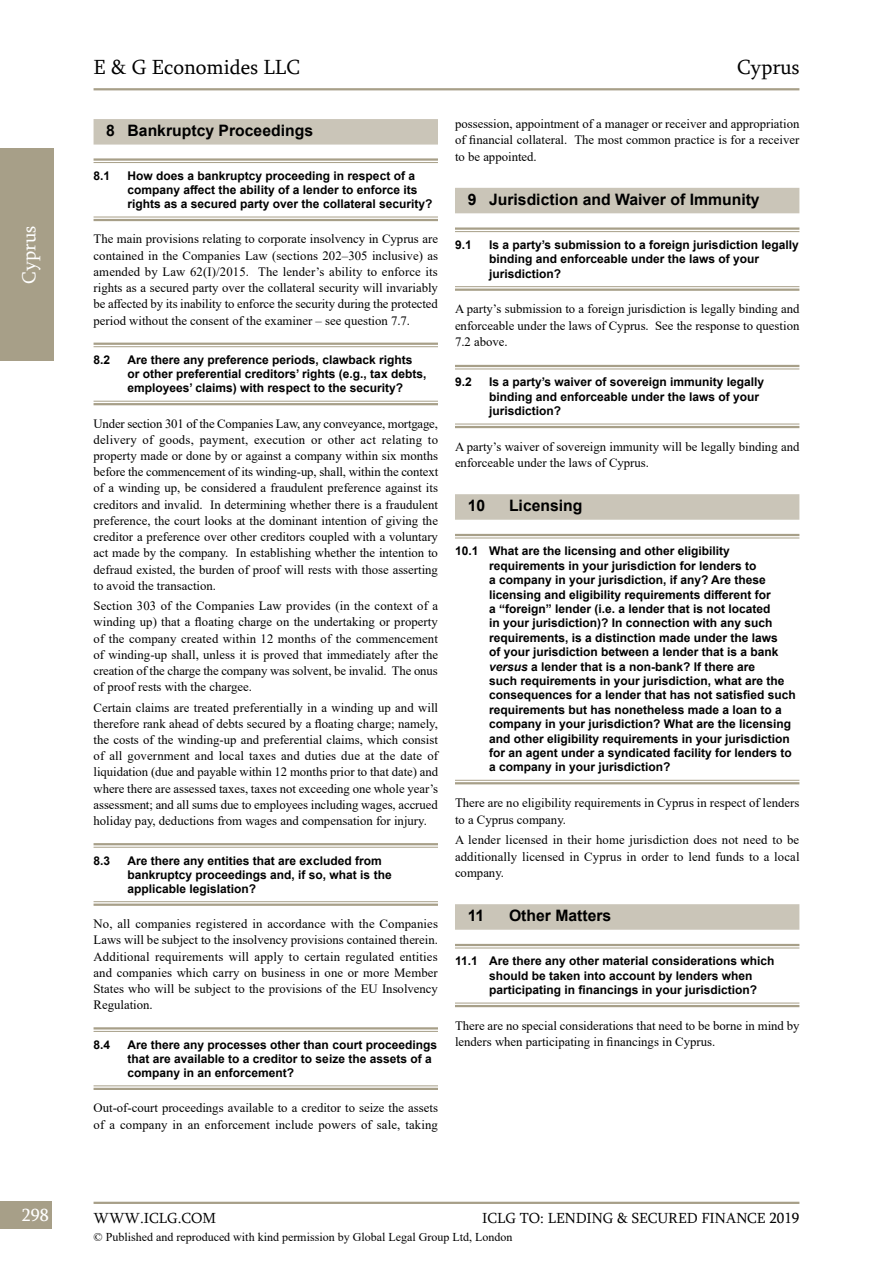
<style>
.page{position:relative;width:893px;height:1263px;background:#fff}
.page>*{position:absolute;margin:0;border:0;box-sizing:border-box;transform-origin:0 0}
.t1{font:21px "Sylfaen";color:#000}
.t2{font:19.5px "Sylfaen";color:#fff}
.t3{font:18px "Sylfaen";color:#fff}
.t4{font:700 15.75px "Arial";color:#000}
.t5{font:15px "Sylfaen";color:#000}
.t6{font:12.75px/16.2px "Times New Roman";color:#000;text-align:justify}
.t7{font:700 12px/14.4px "Arial";color:#000}
.t8{font:12px "Times New Roman";color:#000}
.s1{font-style:italic}
</style>
<div class="page">
<div style="left:0;top:1201px;width:52px;height:28px;background:#a79f88"></div>
<hr style="left:94px;top:1202px;width:705px;height:2px;background:#a79f88">
<div style="left:0;top:148px;width:53px;height:213px;background:#a79f88"></div>
<div style="left:455px;top:188px;width:344px;height:25px;background:#cac5b8"></div>
<hr style="left:455px;top:227px;width:344px;height:3px;background:#a79f88">
<hr style="left:455px;top:231px;width:344px;height:1px;background:#a79f88">
<hr style="left:455px;top:286px;width:344px;height:1px;background:#a79f88">
<hr style="left:455px;top:289px;width:344px;height:2px;background:#a79f88">
<hr style="left:455px;top:365px;width:344px;height:2px;background:#a79f88">
<hr style="left:455px;top:369px;width:344px;height:1px;background:#a79f88">
<hr style="left:455px;top:424px;width:344px;height:1px;background:#a79f88">
<hr style="left:455px;top:426px;width:344px;height:2px;background:#a79f88">
<div style="left:455px;top:494px;width:344px;height:26px;background:#cac5b8"></div>
<hr style="left:455px;top:534px;width:344px;height:2px;background:#a79f88">
<hr style="left:455px;top:538px;width:344px;height:1px;background:#a79f88">
<hr style="left:455px;top:780px;width:344px;height:1px;background:#a79f88">
<hr style="left:455px;top:782px;width:344px;height:2px;background:#a79f88">
<div style="left:455px;top:904px;width:344px;height:26px;background:#cac5b8"></div>
<hr style="left:455px;top:944px;width:344px;height:2px;background:#a79f88">
<hr style="left:455px;top:948px;width:344px;height:1px;background:#a79f88">
<hr style="left:455px;top:1003px;width:344px;height:1px;background:#a79f88">
<hr style="left:455px;top:1005px;width:344px;height:2px;background:#a79f88">
<div style="left:94px;top:119px;width:344px;height:26px;background:#cac5b8"></div>
<hr style="left:94px;top:158px;width:344px;height:3px;background:#a79f88">
<hr style="left:94px;top:162px;width:344px;height:1px;background:#a79f88">
<hr style="left:94px;top:217px;width:344px;height:1px;background:#a79f88">
<hr style="left:94px;top:219px;width:344px;height:2px;background:#a79f88">
<hr style="left:94px;top:343px;width:344px;height:2px;background:#a79f88">
<hr style="left:94px;top:346px;width:344px;height:1px;background:#a79f88">
<hr style="left:94px;top:401px;width:344px;height:1px;background:#a79f88">
<hr style="left:94px;top:403px;width:344px;height:2px;background:#a79f88">
<hr style="left:94px;top:843px;width:344px;height:2px;background:#a79f88">
<hr style="left:94px;top:847px;width:344px;height:1px;background:#a79f88">
<hr style="left:94px;top:901px;width:344px;height:1px;background:#a79f88">
<hr style="left:94px;top:903px;width:344px;height:3px;background:#a79f88">
<hr style="left:94px;top:1027px;width:344px;height:2px;background:#a79f88">
<hr style="left:94px;top:1031px;width:344px;height:1px;background:#a79f88">
<hr style="left:94px;top:1085px;width:344px;height:1px;background:#a79f88">
<hr style="left:94px;top:1088px;width:344px;height:2px;background:#a79f88">
<hr style="left:94px;top:88px;width:705px;height:2px;background:#a79f88">
<h2 class="t2" style="left:16px;top:284px;width:59px;rotate:-90deg">Cyprus</h2>
<h1 class="t1" style="left:94px;top:53px;width:208px">E &amp; G Economides LLC</h1>
<h1 class="t1" style="left:737px;top:53px;width:64px">Cyprus</h1>
<p class="t4" style="left:106px;top:119px;width:208px">8 Bankruptcy Proceedings</p>
<p class="t7" style="left:94px;top:169px;width:18px">8.1</p>
<p class="t7" style="left:128px;top:169px;width:306px">How does a bankruptcy proceeding in respect of a company affect the ability of a lender to enforce its rights as a secured party over the collateral security?</p>
<p class="t6" style="left:94px;top:231px;width:346px">The main provisions relating to corporate insolvency in Cyprus are contained in the Companies Law (sections 202–305 inclusive) as amended by Law 62(I)/2015. The lender’s ability to enforce its rights as a secured party over the collateral security will invariably be affected by its inability to enforce the security during the protected period without the consent of the examiner – see question 7.7.</p>
<p class="t7" style="left:94px;top:353px;width:18px">8.2</p>
<p class="t7" style="left:128px;top:353px;width:300px">Are there any preference periods, clawback rights or other preferential creditors’ rights (e.g., tax debts, employees’ claims) with respect to the security?</p>
<p class="t6" style="left:94px;top:415px;width:346px">Under section 301 of the Companies Law, any conveyance, mortgage, delivery of goods, payment, execution or other act relating to property made or done by or against a company within six months before the commencement of its winding-up, shall, within the context of a winding up, be considered a fraudulent preference against its creditors and invalid. In determining whether there is a fraudulent preference, the court looks at the dominant intention of giving the creditor a preference over other creditors coupled with a voluntary act made by the company. In establishing whether the intention to defraud existed, the burden of proof will rests with those asserting to avoid the transaction.</p>
<p class="t6" style="left:94px;top:597px;width:346px">Section 303 of the Companies Law provides (in the context of a winding up) that a floating charge on the undertaking or property of the company created within 12 months of the commencement of winding-up shall, unless it is proved that immediately after the creation of the charge the company was solvent, be invalid. The onus of proof rests with the chargee.</p>
<p class="t6" style="left:94px;top:699px;width:346px">Certain claims are treated preferentially in a winding up and will therefore rank ahead of debts secured by a floating charge; namely, the costs of the winding-up and preferential claims, which consist of all government and local taxes and duties due at the date of liquidation (due and payable within 12 months prior to that date) and where there are assessed taxes, taxes not exceeding one whole year’s assessment; and all sums due to employees including wages, accrued holiday pay, deductions from wages and compensation for injury.</p>
<p class="t7" style="left:94px;top:853px;width:18px">8.3</p>
<p class="t7" style="left:128px;top:853px;width:266px">Are there any entities that are excluded from bankruptcy proceedings and, if so, what is the applicable legislation?</p>
<p class="t6" style="left:94px;top:915px;width:346px">No, all companies registered in accordance with the Companies Laws will be subject to the insolvency provisions contained therein.<br>Additional requirements will apply to certain regulated entities and companies which carry on business in one or more Member States who will be subject to the provisions of the EU Insolvency Regulation.</p>
<p class="t7" style="left:94px;top:1037px;width:18px">8.4</p>
<p class="t7" style="left:128px;top:1038px;width:311px">Are there any processes other than court proceedings that are available to a creditor to seize the assets of a company in an enforcement?</p>
<p class="t6" style="left:94px;top:1099px;width:346px">Out-of-court proceedings available to a creditor to seize the assets of a company in an enforcement include powers of sale, taking</p>
<p class="t6" style="left:455px;top:115px;width:346px">possession, appointment of a manager or receiver and appropriation of financial collateral. The most common practice is for a receiver to be appointed.</p>
<p class="t4" style="left:468px;top:188px;width:293px">9 Jurisdiction and Waiver of Immunity</p>
<p class="t7" style="left:455px;top:238px;width:18px">9.1</p>
<p class="t7" style="left:489px;top:238px;width:311px">Is a party’s submission to a foreign jurisdiction legally binding and enforceable under the laws of your jurisdiction?</p>
<p class="t6" style="left:455px;top:300px;width:346px">A party’s submission to a foreign jurisdiction is legally binding and enforceable under the laws of Cyprus. See the response to question 7.2 above.</p>
<p class="t7" style="left:455px;top:375px;width:18px">9.2</p>
<p class="t7" style="left:489px;top:375px;width:277px">Is a party’s waiver of sovereign immunity legally binding and enforceable under the laws of your jurisdiction?</p>
<p class="t6" style="left:455px;top:438px;width:346px">A party’s waiver of sovereign immunity will be legally binding and enforceable under the laws of Cyprus.</p>
<p class="t4" style="left:468px;top:495px;width:19px">10</p>
<p class="t4" style="left:509px;top:495px;width:75px">Licensing</p>
<p class="t7" style="left:489px;top:544px;width:308px;text-indent:-34px">10.1 What are the licensing and other eligibility requirements in your jurisdiction for lenders to<br>a company in your jurisdiction, if any? Are these licensing and eligibility requirements different for<br>a “foreign” lender (i.e. a lender that is not located<br>in your jurisdiction)? In connection with any such requirements, is a distinction made under the laws<br>of your jurisdiction between a lender that is a bank <span class="s1">versus</span> a lender that is a non-bank? If there are<br>such requirements in your jurisdiction, what are the consequences for a lender that has not satisfied such requirements but has nonetheless made a loan to a company in your jurisdiction? What are the licensing and other eligibility requirements in your jurisdiction for an agent under a syndicated facility for lenders to a company in your jurisdiction?</p>
<p class="t6" style="left:455px;top:794px;width:346px">There are no eligibility requirements in Cyprus in respect of lenders to a Cyprus company.</p>
<p class="t6" style="left:455px;top:831px;width:346px">A lender licensed in their home jurisdiction does not need to be additionally licensed in Cyprus in order to lend funds to a local company.</p>
<p class="t4" style="left:468px;top:904px;width:18px">11</p>
<p class="t4" style="left:509px;top:904px;width:104px">Other Matters</p>
<p class="t7" style="left:489px;top:954px;width:287px;text-indent:-34px">11.1 Are there any other material considerations which should be taken into account by lenders when participating in financings in your jurisdiction?</p>
<p class="t6" style="left:455px;top:1017px;width:346px">There are no special considerations that need to be borne in mind by lenders when participating in financings in Cyprus.</p>
<h3 class="t3" style="left:22px;top:1202px;width:29px">298</h3>
<p class="t5" style="left:94px;top:1208px;width:124px">WWW.ICLG.COM</p>
<p class="t5" style="left:482px;top:1208px;width:319px">ICLG TO: LENDING &amp; SECURED FINANCE 2019</p>
<p class="t8" style="left:94px;top:1229px;width:420px">© Published and reproduced with kind permission by Global Legal Group Ltd, London</p>
</div>
